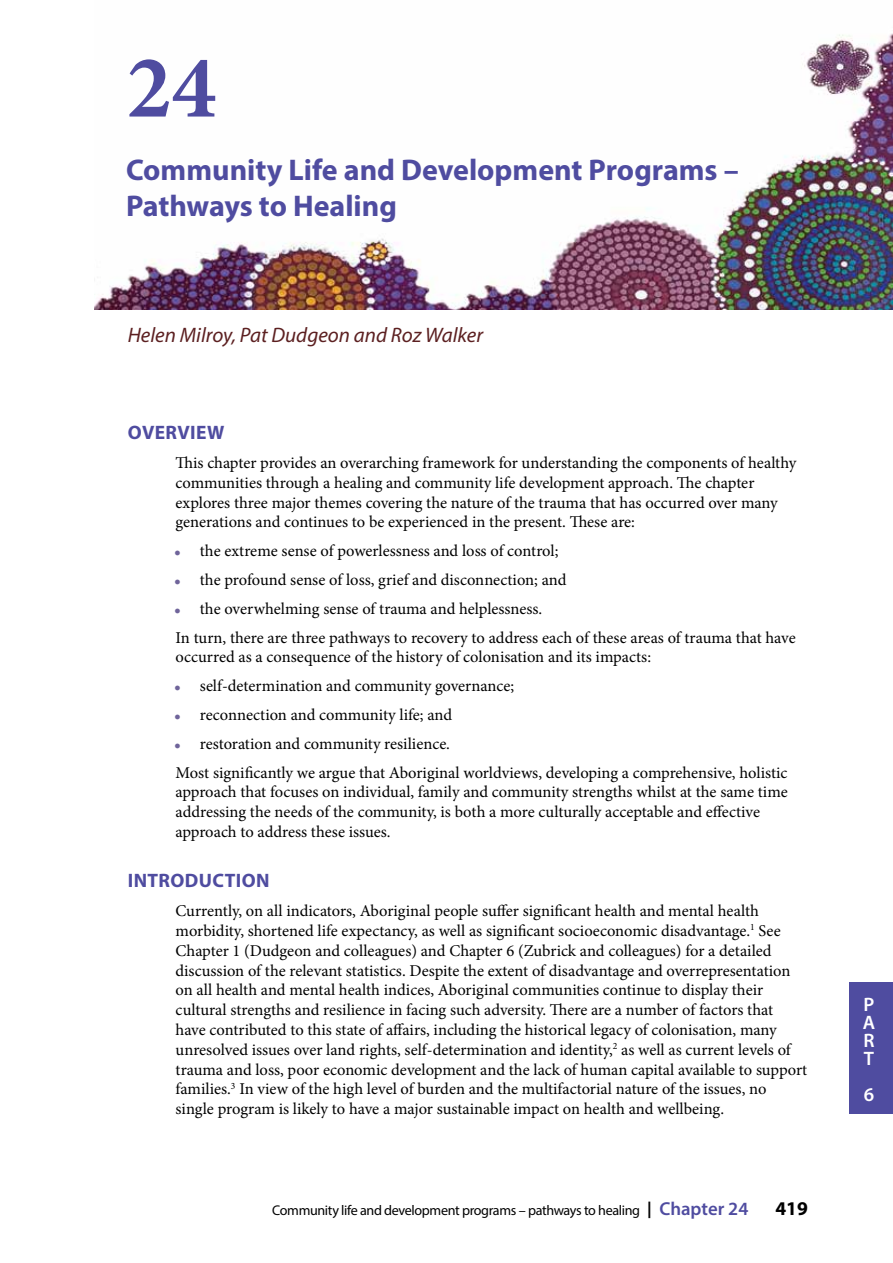
<style>
.page{position:relative;width:893px;height:1263px;background:#fff}
.page>*{position:absolute;margin:0;border:0;box-sizing:border-box;transform-origin:0 0}
.t1{font:700 90px "Minion Pro";color:#4f4ca0}
.t2{font:700 30px/36px "Myriad Pro";color:#4f4ca0}
.t3{font:italic 21px "Myriad Pro";color:#5c2021}
.t4{font:700 19.5px "Myriad Pro";letter-spacing:.02em;color:#4f4ca0}
.t5{font:600 19.5px/18px "Myriad Pro";color:#fff;text-align:justify}
.t6{font:700 19.5px "Myriad Pro";color:#000}
.t7{font:16.5px/19.8px "Minion Pro";color:#000}
.t8{font:14.1px "Myriad Pro";letter-spacing:-.025em;color:#000}
.s1{font-weight:700;font-size:16.5px}
.s2{font-weight:600;font-size:18.75px;color:#4f4ca0}
</style>
<div class="page">
<div style="left:849px;top:982px;width:44px;height:131px;background:#4f4ca0"></div>
<img style="left:95px;top:33px;width:798px;height:276px">
<h1 class="t1" style="left:126px;top:24px;width:91px">24</h1>
<h2 class="t2" style="left:126px;top:151px;width:614px">Community Life and Development Programs –<br>Pathways to Healing</h2>
<p class="t3" style="left:128px;top:322px;width:357px">Helen Milroy, Pat Dudgeon and Roz Walker</p>
<p class="t4" style="left:128px;top:420px;width:98px">OVERVIEW</p>
<p class="t7" style="left:176px;top:453px;width:622px">This chapter provides an overarching framework for understanding the components of healthy communities through a healing and community life development approach. The chapter explores three major themes covering the nature of the trauma that has occurred over many generations and continues to be experienced in the present. These are:</p>
<p class="t7" style="left:200px;top:541px;width:360px">the extreme sense of powerlessness and loss of control;</p>
<p class="t7" style="left:200px;top:570px;width:368px">the profound sense of loss, grief and disconnection; and</p>
<p class="t7" style="left:200px;top:599px;width:344px">the overwhelming sense of trauma and helplessness.</p>
<p class="t7" style="left:176px;top:627px;width:622px">In turn, there are three pathways to recovery to address each of these areas of trauma that have</p>
<p class="t7" style="left:176px;top:647px;width:477px">occurred as a consequence of the history of colonisation and its impacts:</p>
<p class="t7" style="left:200px;top:676px;width:316px">self-determination and community governance;</p>
<p class="t7" style="left:200px;top:705px;width:254px">reconnection and community life; and</p>
<p class="t7" style="left:200px;top:734px;width:252px">restoration and community resilience.</p>
<p class="t7" style="left:176px;top:762px;width:613px">Most significantly we argue that Aboriginal worldviews, developing a comprehensive, holistic</p>
<p class="t7" style="left:176px;top:782px;width:614px">approach that focuses on individual, family and community strengths whilst at the same time addressing the needs of the community, is both a more culturally acceptable and effective approach to address these issues.</p>
<p class="t4" style="left:128px;top:868px;width:143px">INTRODUCTION</p>
<p class="t7" style="left:176px;top:901px;width:633px">Currently, on all indicators, Aboriginal people suffer significant health and mental health morbidity, shortened life expectancy, as well as significant socioeconomic disadvantage.<sup>1</sup> See Chapter 1 (Dudgeon and colleagues) and Chapter 6 (Zubrick and colleagues) for a detailed discussion of the relevant statistics. Despite the extent of disadvantage and overrepresentation on all health and mental health indices, Aboriginal communities continue to display their cultural strengths and resilience in facing such adversity. There are a number of factors that have contributed to this state of affairs, including the historical legacy of colonisation, many unresolved issues over land rights, self-determination and identity,<sup>2</sup> as well as current levels of trauma and loss, poor economic development and the lack of human capital available to support families.<sup>3</sup> In view of the high level of burden and the multifactorial nature of the issues, no single program is likely to have a major sustainable impact on health and wellbeing.</p>
<p class="t8" style="left:272px;top:1202px;width:478px">Community life and development programs – pathways to healing <span class="s1">|</span> <span class="s2">Chapter 24</span></p>
<p class="t6" style="left:775px;top:1196px;width:34px">419</p>
<p class="t5" style="left:863px;top:994px;width:14px">P A R T</p>
<p class="t5" style="left:864px;top:1084px;width:12px">6</p>
</div>
